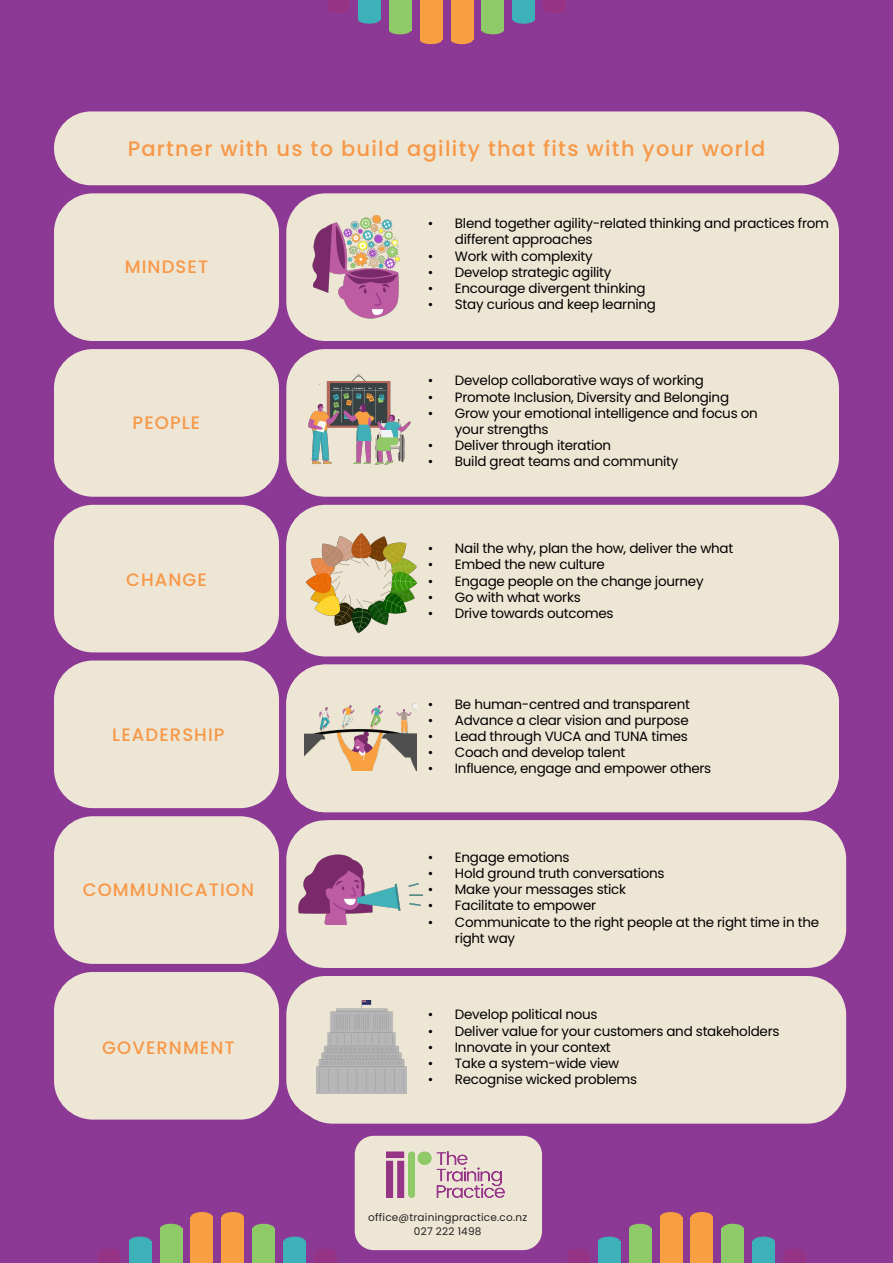
<style>
.page{position:relative;width:893px;height:1263px;background:#8b3994}
.page>*{position:absolute;margin:0;border:0;box-sizing:border-box;transform-origin:0 0}
.t1{font:500 21px "Poppins";letter-spacing:.06em;color:#f79848}
.t2{font:500 18px "Poppins";letter-spacing:.06em;color:#f79848}
.t3{font:13.5px/16.2px "Poppins";letter-spacing:-.02em;color:#000}
.t4{font:10.5px "Poppins";letter-spacing:.02em;color:#231f20}
</style>
<div class="page">
<div style="left:54px;top:111px;width:785px;height:74px;background:#eee6d5;border-radius:37px"></div>
<div style="left:54px;top:193px;width:225px;height:148px;background:#eee6d5;border-radius:39px"></div>
<div style="left:54px;top:660px;width:225px;height:148px;background:#eee6d5;border-radius:39px"></div>
<div style="left:54px;top:349px;width:225px;height:148px;background:#eee6d5;border-radius:39px"></div>
<div style="left:54px;top:816px;width:225px;height:148px;background:#eee6d5;border-radius:39px"></div>
<div style="left:286px;top:193px;width:553px;height:148px;background:#eee6d5;border-radius:39px"></div>
<div style="left:286px;top:509px;width:553px;height:147px;background:#eee6d5;border-radius:39px"></div>
<div style="left:286px;top:505px;width:553px;height:147px;background:#eee6d5;border-radius:39px"></div>
<div style="left:286px;top:820px;width:553px;height:148px;background:#eee6d5;border-radius:39px"></div>
<div style="left:54px;top:505px;width:225px;height:147px;background:#eee6d5;border-radius:39px"></div>
<div style="left:54px;top:972px;width:225px;height:147px;background:#eee6d5;border-radius:39px"></div>
<div style="left:286px;top:349px;width:553px;height:148px;background:#eee6d5;border-radius:39px"></div>
<div style="left:286px;top:665px;width:553px;height:147px;background:#eee6d5;border-radius:39px"></div>
<div style="left:294px;top:976px;width:552px;height:148px;background:#eee6d5;border-radius:39px"></div>
<div style="left:286px;top:976px;width:553px;height:143px;background:#eee6d5;border-radius:39px"></div>
<img style="left:312px;top:216px;width:88px;height:102px">
<img style="left:309px;top:374px;width:101px;height:90px">
<img style="left:305px;top:533px;width:113px;height:101px">
<img style="left:304px;top:703px;width:112px;height:67px">
<img style="left:298px;top:854px;width:124px;height:70px">
<img style="left:317px;top:1001px;width:90px;height:92px">
<div style="left:355px;top:1136px;width:187px;height:114px;background:#eee6d5;border-radius:19px"></div>
<img style="left:386px;top:1151px;width:118px;height:46px">
<div style="left:544px;top:5px;width:22px;height:9px;background:#963385;border-radius:50%"></div>
<div style="left:544px;top:0;width:22px;height:9px;background:#963385"></div>
<div style="left:420px;top:36px;width:22px;height:8px;background:#f8a041;border-radius:50%"></div>
<div style="left:420px;top:0;width:22px;height:40px;background:#f8a041"></div>
<div style="left:482px;top:26px;width:22px;height:8px;background:#8fca68;border-radius:50%"></div>
<div style="left:482px;top:0;width:22px;height:30px;background:#8fca68"></div>
<div style="left:358px;top:15px;width:22px;height:9px;background:#3cb1ba;border-radius:50%"></div>
<div style="left:358px;top:0;width:22px;height:19px;background:#3cb1ba"></div>
<div style="left:513px;top:15px;width:22px;height:9px;background:#3cb1ba;border-radius:50%"></div>
<div style="left:513px;top:0;width:22px;height:19px;background:#3cb1ba"></div>
<div style="left:389px;top:26px;width:22px;height:8px;background:#8fca68;border-radius:50%"></div>
<div style="left:389px;top:0;width:22px;height:30px;background:#8fca68"></div>
<div style="left:451px;top:36px;width:22px;height:8px;background:#f8a041;border-radius:50%"></div>
<div style="left:451px;top:0;width:22px;height:40px;background:#f8a041"></div>
<div style="left:327px;top:5px;width:22px;height:9px;background:#963385;border-radius:50%"></div>
<svg style="left:328px;top:0;width:21px;height:8px"></svg>
<div style="left:314px;top:1248px;width:22px;height:11px;background:#963385;border-radius:50%"></div>
<div style="left:315px;top:1253px;width:22px;height:10px;background:#963385"></div>
<div style="left:191px;top:1212px;width:22px;height:10px;background:#f8a041;border-radius:50%"></div>
<div style="left:191px;top:1217px;width:22px;height:46px;background:#f8a041"></div>
<div style="left:253px;top:1224px;width:22px;height:10px;background:#8fca68;border-radius:50%"></div>
<div style="left:253px;top:1229px;width:22px;height:34px;background:#8fca68"></div>
<div style="left:129px;top:1236px;width:22px;height:11px;background:#3cb1ba;border-radius:50%"></div>
<div style="left:129px;top:1241px;width:22px;height:22px;background:#3cb1ba"></div>
<div style="left:284px;top:1236px;width:22px;height:11px;background:#3cb1ba;border-radius:50%"></div>
<div style="left:284px;top:1241px;width:22px;height:22px;background:#3cb1ba"></div>
<div style="left:160px;top:1224px;width:22px;height:10px;background:#8fca68;border-radius:50%"></div>
<div style="left:160px;top:1229px;width:22px;height:34px;background:#8fca68"></div>
<div style="left:222px;top:1212px;width:22px;height:10px;background:#f8a041;border-radius:50%"></div>
<div style="left:222px;top:1217px;width:22px;height:46px;background:#f8a041"></div>
<div style="left:98px;top:1248px;width:22px;height:11px;background:#963385;border-radius:50%"></div>
<svg style="left:98px;top:1255px;width:22px;height:8px"></svg>
<div style="left:783px;top:1248px;width:23px;height:11px;background:#963385;border-radius:50%"></div>
<div style="left:784px;top:1253px;width:22px;height:10px;background:#963385"></div>
<div style="left:660px;top:1212px;width:22px;height:10px;background:#f8a041;border-radius:50%"></div>
<div style="left:660px;top:1217px;width:22px;height:46px;background:#f8a041"></div>
<div style="left:722px;top:1224px;width:22px;height:10px;background:#8fca68;border-radius:50%"></div>
<div style="left:722px;top:1229px;width:22px;height:34px;background:#8fca68"></div>
<div style="left:598px;top:1236px;width:22px;height:11px;background:#3cb1ba;border-radius:50%"></div>
<div style="left:598px;top:1241px;width:22px;height:22px;background:#3cb1ba"></div>
<div style="left:753px;top:1236px;width:22px;height:11px;background:#3cb1ba;border-radius:50%"></div>
<div style="left:753px;top:1241px;width:22px;height:22px;background:#3cb1ba"></div>
<div style="left:629px;top:1224px;width:22px;height:10px;background:#8fca68;border-radius:50%"></div>
<div style="left:629px;top:1229px;width:22px;height:34px;background:#8fca68"></div>
<div style="left:691px;top:1212px;width:22px;height:10px;background:#f8a041;border-radius:50%"></div>
<div style="left:691px;top:1217px;width:22px;height:46px;background:#f8a041"></div>
<div style="left:567px;top:1248px;width:22px;height:11px;background:#963385;border-radius:50%"></div>
<svg style="left:567px;top:1255px;width:22px;height:8px"></svg>
<p class="t1" style="left:128px;top:136px;width:639px">Partner with us to build agility that fits with your world</p>
<p class="t2" style="left:125px;top:256px;width:85px">MINDSET</p>
<p class="t2" style="left:133px;top:412px;width:69px">PEOPLE</p>
<p class="t2" style="left:126px;top:569px;width:82px">CHANGE</p>
<p class="t2" style="left:112px;top:724px;width:114px">LEADERSHIP</p>
<p class="t2" style="left:83px;top:880px;width:173px">COMMUNICATION</p>
<p class="t2" style="left:102px;top:1038px;width:134px">GOVERNMENT</p>
<p class="t3" style="left:455px;top:215px;width:376px;text-indent:-27px">• Blend together agility-related thinking and practices from different approaches</p>
<p class="t3" style="left:428px;top:248px;width:166px">• Work with complexity</p>
<p class="t3" style="left:428px;top:264px;width:185px">• Develop strategic agility</p>
<p class="t3" style="left:428px;top:280px;width:219px">• Encourage divergent thinking</p>
<p class="t3" style="left:428px;top:296px;width:229px">• Stay curious and keep learning</p>
<p class="t3" style="left:428px;top:373px;width:278px">• Develop collaborative ways of working</p>
<p class="t3" style="left:428px;top:389px;width:303px">• Promote Inclusion, Diversity and Belonging</p>
<p class="t3" style="left:455px;top:405px;width:304px;text-indent:-27px">• Grow your emotional intelligence and focus on your strengths</p>
<p class="t3" style="left:428px;top:437px;width:185px">• Deliver through iteration</p>
<p class="t3" style="left:428px;top:454px;width:252px">• Build great teams and community</p>
<p class="t3" style="left:428px;top:540px;width:307px">• Nail the why, plan the how, deliver the what</p>
<p class="t3" style="left:428px;top:556px;width:178px">• Embed the new culture</p>
<p class="t3" style="left:428px;top:573px;width:277px">• Engage people on the change journey</p>
<p class="t3" style="left:428px;top:589px;width:154px">• Go with what works</p>
<p class="t3" style="left:428px;top:605px;width:187px">• Drive towards outcomes</p>
<p class="t3" style="left:428px;top:696px;width:263px">• Be human-centred and transparent</p>
<p class="t3" style="left:428px;top:712px;width:262px">• Advance a clear vision and purpose</p>
<p class="t3" style="left:428px;top:728px;width:261px">• Lead through VUCA and TUNA times</p>
<p class="t3" style="left:428px;top:744px;width:199px">• Coach and develop talent</p>
<p class="t3" style="left:428px;top:761px;width:285px">• Influence, engage and empower others</p>
<p class="t3" style="left:428px;top:849px;width:143px">• Engage emotions</p>
<p class="t3" style="left:428px;top:865px;width:238px">• Hold ground truth conversations</p>
<p class="t3" style="left:428px;top:881px;width:200px">• Make your messages stick</p>
<p class="t3" style="left:428px;top:898px;width:170px">• Facilitate to empower</p>
<p class="t3" style="left:455px;top:914px;width:366px;text-indent:-27px">• Communicate to the right people at the right time in the right way</p>
<p class="t3" style="left:428px;top:1006px;width:171px">• Develop political nous</p>
<p class="t3" style="left:428px;top:1023px;width:353px">• Deliver value for your customers and stakeholders</p>
<p class="t3" style="left:428px;top:1039px;width:184px">• Innovate in your context</p>
<p class="t3" style="left:428px;top:1055px;width:193px">• Take a system-wide view</p>
<p class="t3" style="left:428px;top:1071px;width:211px">• Recognise wicked problems</p>
<p class="t4" style="left:368px;top:1211px;width:160px">office@trainingpractice.co.nz</p>
<p class="t4" style="left:414px;top:1225px;width:69px">027 222 1498</p>
</div>
